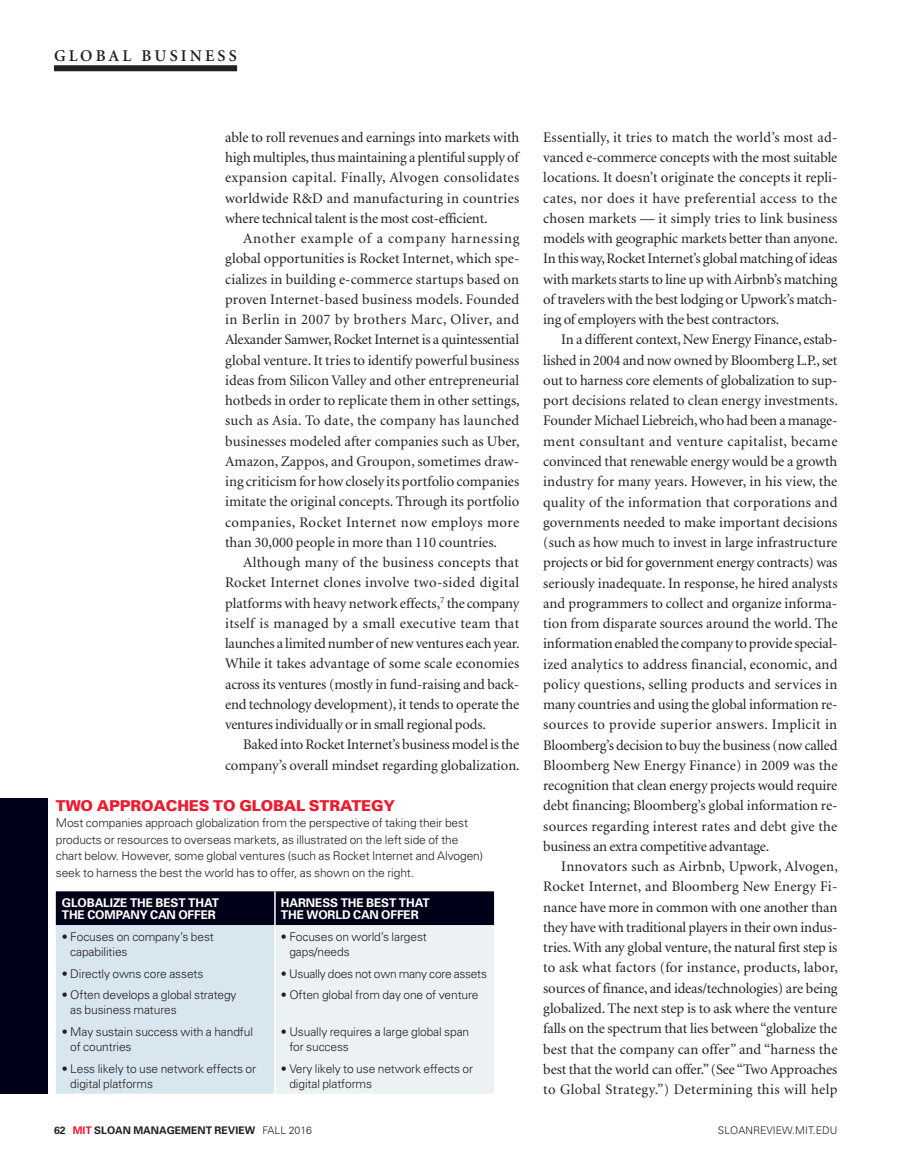
<style>
.page{position:relative;width:905px;height:1168px;background:#fff}
.page>*{position:absolute;margin:0;border:0;box-sizing:border-box;transform-origin:0 0}
.t1{font:600 16.5px "Minion";letter-spacing:.19em;color:#231f20}
.t2{font:900 15px "Univers";letter-spacing:-.01em;color:#ed1b2f}
.t3{font:14.7px/20.2px "Minion";letter-spacing:-.015em;color:#231f20;text-align:justify}
.t4{font:300 12px/15px "Univers";letter-spacing:-.01em;color:#231f20}
.t5{font:700 12px/12px "Univers";letter-spacing:-.01em;color:#fff}
.t6{font:700 10.5px "Univers";color:#231f20}
.t7{font:300 10.5px "Univers";color:#231f20}
.s1{color:#ed1b2f}
.s2{font-weight:300}
</style>
<div class="page">
<div style="left:54px;top:65px;width:183px;height:6px;background:#231f20"></div>
<div style="left:0;top:798px;width:48px;height:296px;background:#000018"></div>
<svg style="left:56px;top:891px;width:438px;height:202px;background:#bcc4cd"></svg>
<hr style="left:274px;top:891px;width:2px;height:34px;background:#fff">
<hr style="left:274px;top:925px;width:2px;height:37px;background:#fff">
<hr style="left:274px;top:962px;width:2px;height:21px;background:#fff">
<hr style="left:274px;top:983px;width:2px;height:37px;background:#fff">
<hr style="left:274px;top:1020px;width:2px;height:37px;background:#fff">
<hr style="left:274px;top:1057px;width:2px;height:36px;background:#fff">
<p class="t1" style="left:54px;top:47px;width:184px">GLOBAL BUSINESS</p>
<p class="t3" style="left:225px;top:127px;width:295px">able to roll revenues and earnings into markets with high multiples, thus maintaining a plentiful supply of expansion capital. Finally, Alvogen consolidates worldwide R&amp;D and manufacturing in countries where technical talent is the most cost-efficient.</p>
<p class="t3" style="left:225px;top:229px;width:296px;text-indent:18px">Another example of a company harnessing global opportunities is Rocket Internet, which spe&shy;cializes in building e-commerce startups based on proven Internet-based business models. Founded in Berlin in 2007 by brothers Marc, Oliver, and Alexander Samwer, Rocket Internet is a quintessential global venture. It tries to identify powerful business ideas from Silicon Valley and other entrepreneurial hotbeds in order to replicate them in other settings, such as Asia. To date, the company has launched businesses modeled after companies such as Uber, Amazon, Zappos, and Groupon, sometimes draw&shy;ing criticism for how closely its portfolio companies imitate the original concepts. Through its portfolio companies, Rocket Internet now employs more than 30,000 people in more than 110 countries.</p>
<p class="t3" style="left:225px;top:553px;width:296px;text-indent:18px">Although many of the business concepts that Rocket Internet clones involve two-sided digital platforms with heavy network effects,<sup>7</sup> the company itself is managed by a small executive team that launches a limited number of new ventures each year.<br>While it takes advantage of some scale economies across its ventures (mostly in fund-raising and back&shy;end technology development), it tends to operate the ventures individually or in small regional pods.</p>
<p class="t3" style="left:225px;top:735px;width:296px;text-align:right">Baked into Rocket Internet’s business model is the company’s overall mindset regarding globalization.</p>
<p class="t2" style="left:56px;top:796px;width:341px">TWO APPROACHES TO GLOBAL STRATEGY</p>
<p class="t4" style="left:56px;top:814px;width:429px;line-height:16.5px">Most companies approach globalization from the perspective of taking their best products or resources to overseas markets, as illustrated on the left side of the chart below. However, some global ventures (such as Rocket Internet and Alvogen) seek to harness the best the world has to offer, as shown on the right.</p>
<p class="t5" style="left:62px;top:896px;width:159px">GLOBALIZE THE BEST THAT<br>THE COMPANY CAN OFFER</p>
<p class="t5" style="left:281px;top:896px;width:150px">HARNESS THE BEST THAT<br>THE WORLD CAN OFFER</p>
<p class="t4" style="left:70px;top:929px;width:145px;text-indent:-8px">• Focuses on company’s best capabilities</p>
<p class="t4" style="left:289px;top:929px;width:139px;text-indent:-8px">• Focuses on world’s largest gaps/needs</p>
<p class="t4" style="left:62px;top:965px;width:143px">• Directly owns core assets</p>
<p class="t4" style="left:281px;top:965px;width:207px">• Usually does not own many core assets</p>
<p class="t4" style="left:70px;top:987px;width:168px;text-indent:-8px">• Often develops a global strategy as business matures</p>
<p class="t4" style="left:281px;top:987px;width:199px">• Often global from day one of venture</p>
<p class="t4" style="left:70px;top:1024px;width:184px;text-indent:-8px">• May sustain success with a handful of countries</p>
<p class="t4" style="left:289px;top:1024px;width:181px;text-indent:-8px">• Usually requires a large global span for success</p>
<p class="t4" style="left:70px;top:1060px;width:187px;text-indent:-8px">• Less likely to use network effects or digital platforms</p>
<p class="t4" style="left:289px;top:1060px;width:185px;text-indent:-8px">• Very likely to use network effects or digital platforms</p>
<p class="t3" style="left:543px;top:128px;width:296px">Essentially, it tries to match the world’s most ad&shy;vanced e-commerce concepts with the most suitable locations. It doesn’t originate the concepts it repli&shy;cates, nor does it have preferential access to the chosen markets — it simply tries to link business models with geographic markets better than anyone.<br>In this way, Rocket Internet’s global matching of ideas with markets starts to line up with Airbnb’s matching of travelers with the best lodging or Upwork’s match&shy;ing of employers with the best contractors.</p>
<p class="t3" style="left:543px;top:330px;width:296px;text-indent:18px">In a different context, New Energy Finance, estab&shy;lished in 2004 and now owned by Bloomberg L.P., set out to harness core elements of globalization to sup&shy;port decisions related to clean energy investments.<br>Founder Michael Liebreich, who had been a manage&shy;ment consultant and venture capitalist, became convinced that renewable energy would be a growth industry for many years. However, in his view, the quality of the information that corporations and governments needed to make important decisions (such as how much to invest in large infrastructure projects or bid for government energy contracts) was seriously inadequate. In response, he hired analysts and programmers to collect and organize informa&shy;tion from disparate sources around the world. The information enabled the company to provide special&shy;ized analytics to address financial, economic, and policy questions, selling products and services in many countries and using the global information re&shy;sources to provide superior answers. Implicit in Bloomberg’s decision to buy the business (now called Bloomberg New Energy Finance) in 2009 was the recognition that clean energy projects would require debt financing; Bloomberg’s global information re&shy;sources regarding interest rates and debt give the business an extra competitive advantage.</p>
<p class="t3" style="left:543px;top:857px;width:296px;text-indent:18px">Innovators such as Airbnb, Upwork, Alvogen, Rocket Internet, and Bloomberg New Energy Fi&shy;nance have more in common with one another than they have with traditional players in their own indus&shy;tries. With any global venture, the natural first step is to ask what factors (for instance, products, labor, sources of finance, and ideas/technologies) are being globalized. The next step is to ask where the venture falls on the spectrum that lies between “globalize the best that the company can offer” and “harness the best that the world can offer.” (See “Two Approaches to Global Strategy.”) Determining this will help</p>
<p class="t6" style="left:54px;top:1124px;width:259px">62 <span class="s1">MIT</span> SLOAN MANAGEMENT REVIEW <span class="s2">FALL 2016</span></p>
<p class="t7" style="left:718px;top:1124px;width:121px">SLOANREVIEW.MIT.EDU</p>
</div>
